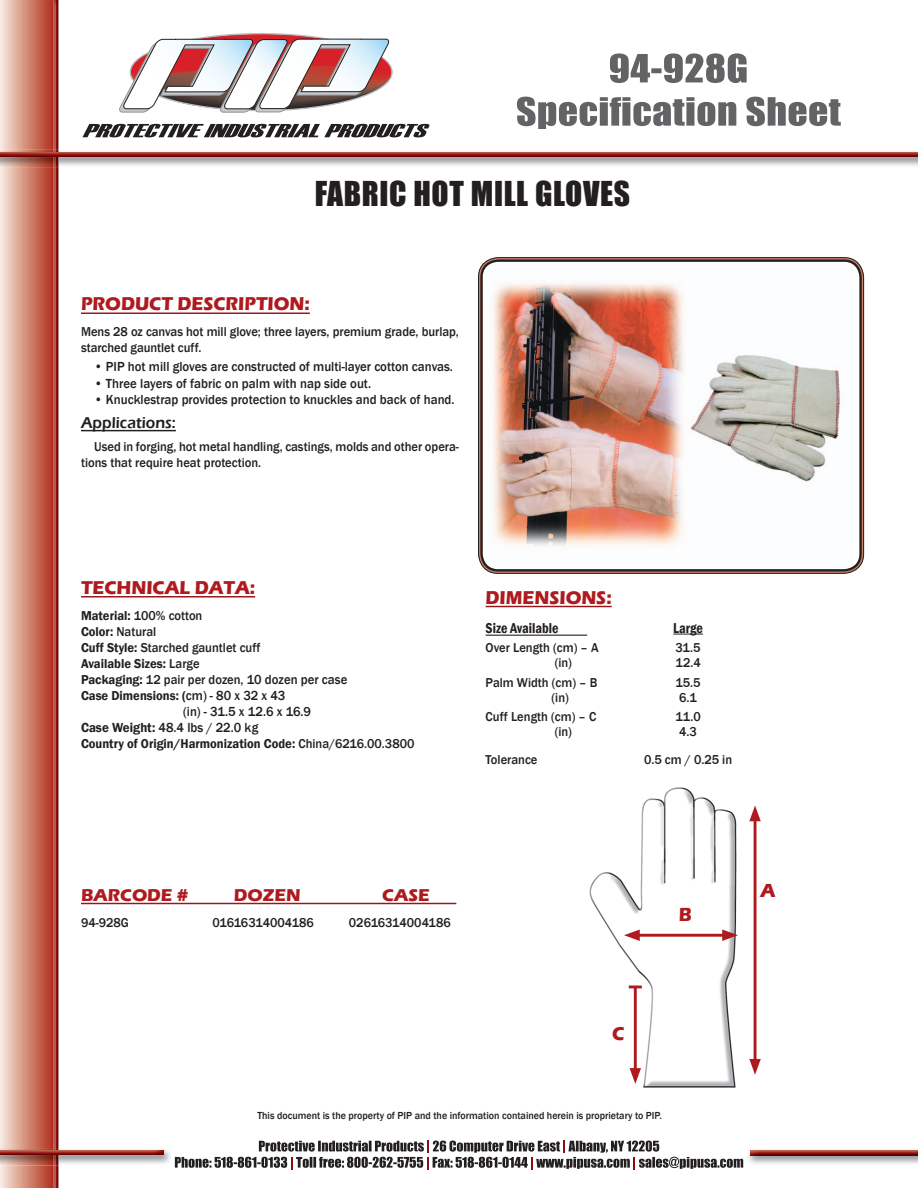
<style>
.page{position:relative;width:918px;height:1188px;background:#fff}
.page>*{position:absolute;margin:0;border:0;box-sizing:border-box;transform-origin:0 0}
.t1{font:31.5px "Impact";letter-spacing:.02em;color:#231f20}
.t2{font:700 19.5px "Eras ITC";color:#ae1a1e;scale:.95 1}
.t3{font:700 19.05px "Eras ITC";color:#ae1a1e;scale:.95 1}
.t4{font:700 17.7px "Eras ITC";color:#ae1a1e}
.t5{font:600 16.2px "Eras ITC";color:#231f20;scale:.95 1}
.t6{font:600 condensed 14.7px "Franklin Gothic";color:#231f20;scale:.95 1}
.t7{font:500 13.5px/16.2px "Franklin Gothic";color:#231f20;scale:.95 1}
.t8{font:500 13.2px/15.9px "Franklin Gothic";color:#231f20;scale:.95 1}
.t9{font:600 13.2px/16px "Franklin Gothic";color:#231f20;scale:.95 1}
.t10{font:500 10.5px "Franklin Gothic";color:#231f20;scale:.95 1}
.s1{font-weight:500}
.s2{font-weight:500;font-size:13.5px}
.s3{font-weight:600}
</style>
<div class="page">
<img style="left:589px;top:787px;width:148px;height:301px">
<svg style="left:0;top:0;width:53px;height:1188px;background:#d48e7c"></svg>
<img style="left:53px;top:0;width:6px;height:1188px">
<img style="left:483px;top:262px;width:371px;height:307px">
<div style="left:478px;top:257px;width:386px;height:317px;border:1px solid #231f20;border-radius:20px"></div>
<div style="left:480px;top:260px;width:382px;height:312px;border:2px solid #231f20;border-radius:17px"></div>
<img style="left:0;top:150px;width:53px;height:17px">
<img style="left:59px;top:152px;width:859px;height:5px">
<img style="left:0;top:152px;width:53px;height:5px">
<svg style="left:53px;top:150px;width:6px;height:17px"></svg>
<hr style="left:81px;top:313px;width:229px;height:1px;background:#9c1418">
<hr style="left:81px;top:430px;width:95px;height:1px;background:#231f20">
<hr style="left:754px;top:816px;width:3px;height:248px;background:#ae1a1e">
<svg style="left:749px;top:806px;width:12px;height:15px"></svg>
<svg style="left:749px;top:1059px;width:12px;height:16px"></svg>
<hr style="left:634px;top:934px;width:94px;height:3px;background:#ae1a1e">
<svg style="left:722px;top:929px;width:16px;height:12px"></svg>
<svg style="left:624px;top:929px;width:16px;height:12px"></svg>
<hr style="left:486px;top:606px;width:126px;height:1px;background:#9c1418">
<hr style="left:486px;top:635px;width:101px;height:1px;background:#231f20">
<hr style="left:673px;top:634px;width:30px;height:1px;background:#231f20">
<svg style="left:175px;top:1141px;width:568px;height:28px"></svg>
<hr style="left:81px;top:903px;width:375px;height:1px;background:#9c1418">
<hr style="left:81px;top:596px;width:174px;height:1px;background:#9c1418">
<img style="left:59px;top:1149px;width:111px;height:15px">
<img style="left:0;top:1148px;width:53px;height:17px">
<img style="left:59px;top:1150px;width:105px;height:5px">
<img style="left:0;top:1150px;width:53px;height:5px">
<svg style="left:53px;top:1148px;width:6px;height:17px"></svg>
<img style="left:748px;top:1149px;width:170px;height:15px">
<img style="left:750px;top:1151px;width:168px;height:4px">
<svg style="left:83px;top:124px;width:347px;height:13px"></svg>
<svg style="left:119px;top:34px;width:273px;height:79px"></svg>
<svg style="left:517px;top:97px;width:324px;height:32px"></svg>
<svg style="left:610px;top:53px;width:137px;height:30px"></svg>
<hr style="left:634px;top:987px;width:3px;height:87px;background:#ae1a1e">
<svg style="left:629px;top:986px;width:13px;height:2px"></svg>
<svg style="left:630px;top:1068px;width:11px;height:16px"></svg>
<h1 class="t1" style="left:315px;top:170px;width:317px">FABRIC HOT MILL GLOVES</h1>
<h3 class="t3" style="left:81px;top:293px;width:242px">PRODUCT DESCRIPTION:</h3>
<p class="t8" style="left:81px;top:324px;width:399px">Mens 28 oz canvas hot mill glove; three layers, premium grade, burlap, starched gauntlet cuff.</p>
<p class="t7" style="left:94px;top:359px;width:379px">• PIP hot mill gloves are constructed of multi-layer cotton canvas.</p>
<p class="t7" style="left:94px;top:375px;width:293px">• Three layers of fabric on palm with nap side out.</p>
<p class="t7" style="left:94px;top:391px;width:381px">• Knucklestrap provides protection to knuckles and back of hand.</p>
<p class="t5" style="left:81px;top:413px;width:101px">Applications:</p>
<p class="t8" style="left:81px;top:439px;width:399px;text-indent:13px">Used in forging, hot metal handling, castings, molds and other opera&shy;tions that require heat protection.</p>
<h3 class="t3" style="left:81px;top:577px;width:185px">TECHNICAL DATA:</h3>
<p class="t9" style="left:81px;top:608px;width:282px">Material: <span class="s1">100% cotton<br></span>Color: <span class="s1">Natural<br></span>Cuff Style: <span class="s1">Starched gauntlet cuff<br></span>Available Sizes: <span class="s1">Large<br></span>Packaging: <span class="s1">12 pair per dozen,</span> <span class="s2">10 dozen per case<br></span>Case Dimensions: (<span class="s2">cm) - 80 x 32 x 43</span></p>
<p class="t7" style="left:81px;top:704px;width:244px;text-indent:102px">(in) - 31.5 x 12.6 x 16.9<br><span class="s3">Case Weight:</span> 48.4 lbs / 22.0 kg</p>
<p class="t9" style="left:81px;top:736px;width:352px">Country of Origin/Harmonization Code: <span class="s1">China/6216.00.3800</span></p>
<h3 class="t3" style="left:486px;top:586px;width:134px">DIMENSIONS:</h3>
<p class="t6" style="left:486px;top:618px;width:78px">Size Available</p>
<p class="t6" style="left:673px;top:618px;width:33px">Large</p>
<p class="t8" style="left:486px;top:640px;width:120px">Over Length (cm) – A</p>
<p class="t8" style="left:676px;top:640px;width:28px">31.5</p>
<p class="t8" style="left:555px;top:655px;width:20px">(in)</p>
<p class="t8" style="left:675px;top:655px;width:28px">12.4</p>
<p class="t8" style="left:486px;top:675px;width:119px">Palm Width (cm) – B</p>
<p class="t8" style="left:676px;top:675px;width:28px">15.5</p>
<p class="t8" style="left:552px;top:690px;width:20px">(in)</p>
<p class="t8" style="left:679px;top:690px;width:20px">6.1</p>
<p class="t8" style="left:486px;top:709px;width:118px">Cuff Length (cm) – C</p>
<p class="t8" style="left:675px;top:709px;width:28px">11.0</p>
<p class="t8" style="left:555px;top:724px;width:20px">(in)</p>
<p class="t8" style="left:679px;top:724px;width:20px">4.3</p>
<p class="t8" style="left:486px;top:752px;width:56px">Tolerance</p>
<p class="t8" style="left:644px;top:752px;width:94px">0.5 cm / 0.25 in</p>
<h3 class="t4" style="left:81px;top:884px;width:109px">BARCODE #</h3>
<h3 class="t4" style="left:234px;top:884px;width:68px">DOZEN</h3>
<h3 class="t4" style="left:382px;top:884px;width:49px">CASE</h3>
<p class="t8" style="left:81px;top:915px;width:52px">94-928G</p>
<p class="t8" style="left:213px;top:915px;width:108px">01616314004186</p>
<p class="t8" style="left:349px;top:915px;width:109px">02616314004186</p>
<h2 class="t2" style="left:679px;top:903px;width:15px">B</h2>
<h2 class="t2" style="left:612px;top:1022px;width:15px">C</h2>
<p class="t10" style="left:257px;top:1109px;width:427px">This document is the property of PIP and the information contained herein is proprietary to PIP.</p>
<h2 class="t2" style="left:760px;top:880px;width:17px">A</h2>
</div>
